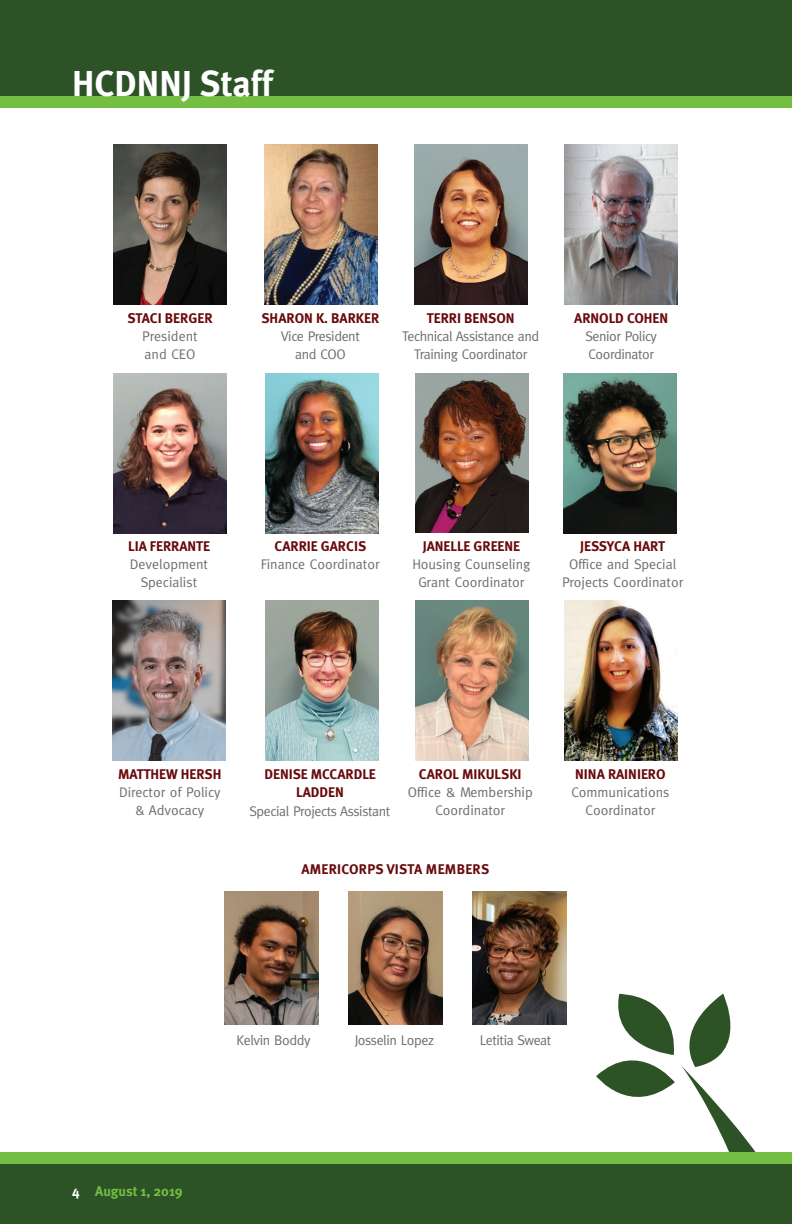
<style>
.page{position:relative;width:792px;height:1224px;background:#fff}
.page>*{position:absolute;margin:0;border:0;box-sizing:border-box;transform-origin:0 0}
.t1{font:700 36px "Meta";color:#fff}
.t2{font:14px/18.4px "Meta";letter-spacing:-.005em;color:#6d6e70;text-align:center}
.t3{font:700 14px/18.4px "Meta";color:#690a0c;text-align:center}
.t4{font:14px/18.4px "Meta";letter-spacing:-.03em;color:#6d6e70;text-align:center}
.t5{font:700 14px "Meta";letter-spacing:.02em;color:#690a0c}
.t6{font:700 14px "Meta";color:#74bf43}
.s1{color:#fff}
</style>
<div class="page">
<svg style="left:596px;top:993px;width:160px;height:159px"></svg>
<div style="left:0;top:1159px;width:792px;height:65px;background:#2c5226"></div>
<div style="left:0;top:1152px;width:792px;height:12px;background:#74bf43"></div>
<div style="left:0;top:0;width:792px;height:101px;background:#2c5226"></div>
<div style="left:0;top:96px;width:792px;height:12px;background:#74bf43"></div>
<img style="left:114px;top:144px;width:113px;height:160px">
<img style="left:564px;top:600px;width:113px;height:161px">
<img style="left:265px;top:144px;width:113px;height:160px">
<img style="left:565px;top:144px;width:113px;height:160px">
<img style="left:415px;top:373px;width:113px;height:160px">
<img style="left:266px;top:373px;width:113px;height:160px">
<img style="left:564px;top:373px;width:113px;height:160px">
<img style="left:414px;top:144px;width:113px;height:160px">
<img style="left:415px;top:600px;width:114px;height:161px">
<img style="left:114px;top:373px;width:113px;height:160px">
<img style="left:266px;top:600px;width:113px;height:161px">
<img style="left:113px;top:600px;width:113px;height:161px">
<img style="left:472px;top:892px;width:94px;height:132px">
<img style="left:349px;top:892px;width:94px;height:132px">
<img style="left:225px;top:892px;width:94px;height:132px">
<h1 class="t1" style="left:72px;top:62px;width:202px">HCDNNJ Staff</h1>
<p class="t3" style="left:127px;top:308px;width:87px">STACI BERGER</p>
<p class="t2" style="left:142px;top:326px;width:57px;text-align:left">President and CEO</p>
<p class="t3" style="left:261px;top:308px;width:119px">SHARON K. BARKER</p>
<p class="t4" style="left:281px;top:326px;width:80px">Vice President and COO</p>
<p class="t3" style="left:427px;top:308px;width:89px">TERRI BENSON</p>
<p class="t4" style="left:402px;top:326px;width:139px">Technical Assistance and<br>Training Coordinator</p>
<p class="t3" style="left:574px;top:308px;width:96px">ARNOLD COHEN</p>
<p class="t4" style="left:585px;top:326px;width:73px;text-align:left">Senior Policy<br>Coordinator</p>
<p class="t3" style="left:128px;top:537px;width:83px">LIA FERRANTE</p>
<p class="t2" style="left:130px;top:555px;width:80px">Development<br>Specialist</p>
<p class="t3" style="left:274px;top:537px;width:93px">CARRIE GARCIS</p>
<p class="t2" style="left:261px;top:555px;width:120px">Finance Coordinator</p>
<p class="t3" style="left:423px;top:537px;width:99px">JANELLE GREENE</p>
<p class="t2" style="left:412px;top:555px;width:120px">Housing Counseling<br>Grant Coordinator</p>
<p class="t3" style="left:580px;top:537px;width:86px">JESSYCA HART</p>
<p class="t2" style="left:562px;top:555px;width:123px">Office and Special<br>Projects Coordinator</p>
<p class="t3" style="left:118px;top:764px;width:105px">MATTHEW HERSH</p>
<p class="t2" style="left:119px;top:782px;width:103px">Director of Policy &amp; Advocacy</p>
<p class="t3" style="left:264px;top:764px;width:113px">DENISE MCCARDLE<br>LADDEN</p>
<p class="t4" style="left:250px;top:801px;width:142px">Special Projects Assistant</p>
<p class="t3" style="left:419px;top:764px;width:104px">CAROL MIKULSKI</p>
<p class="t2" style="left:408px;top:782px;width:127px">Office &amp; Membership<br>Coordinator</p>
<p class="t5" style="left:301px;top:861px;width:189px">AMERICORPS VISTA MEMBERS</p>
<p class="t3" style="left:575px;top:764px;width:92px">NINA RAINIERO</p>
<p class="t2" style="left:571px;top:783px;width:100px">Communications<br>Coordinator</p>
<p class="t4" style="left:236px;top:1031px;width:76px">Kelvin Boddy</p>
<p class="t4" style="left:355px;top:1031px;width:81px">Josselin Lopez</p>
<p class="t4" style="left:480px;top:1031px;width:73px">Letitia Sweat</p>
<p class="t6" style="left:72px;top:1183px;width:112px"><span class="s1">4</span> August 1, 2019</p>
</div>
